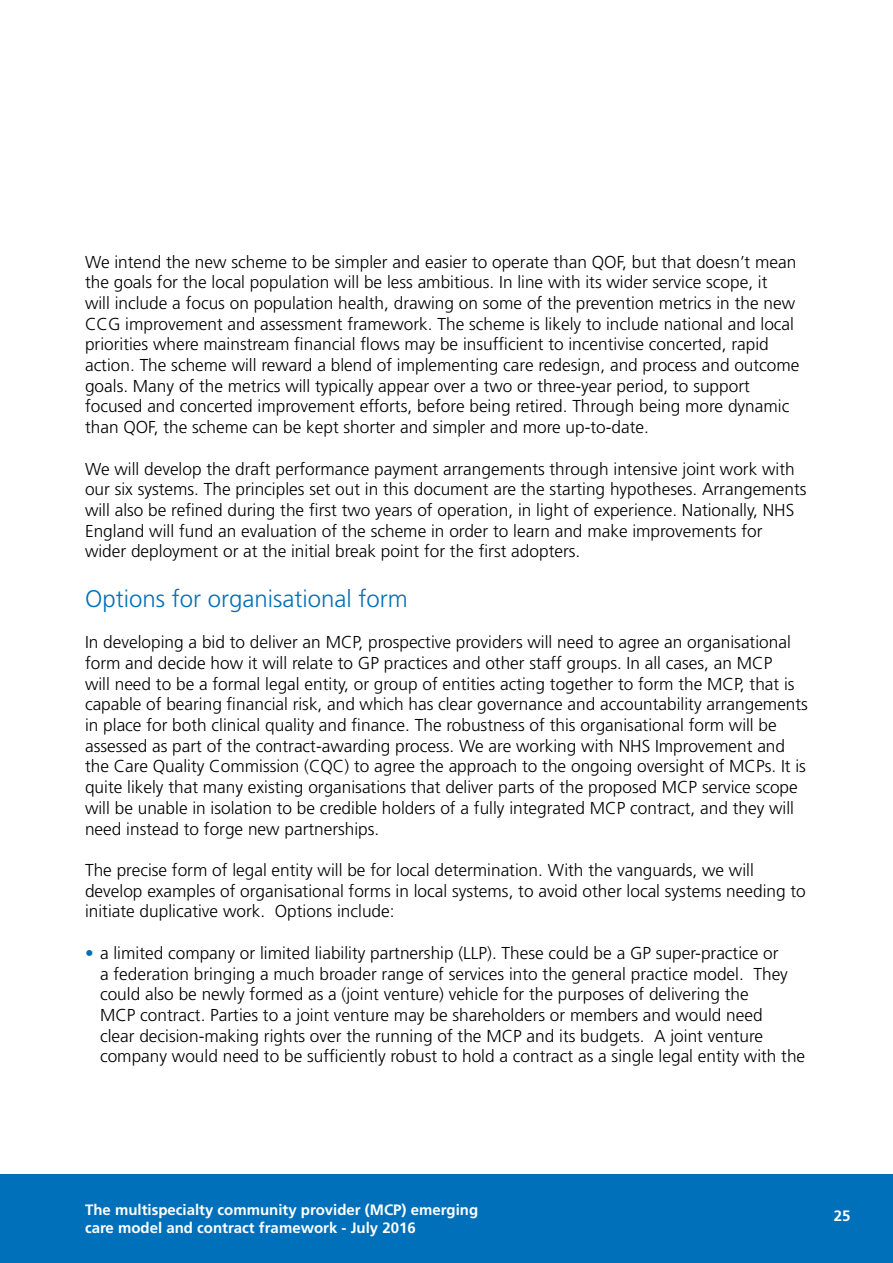
<style>
.page{position:relative;width:893px;height:1263px;background:#fff}
.page>*{position:absolute;margin:0;border:0;box-sizing:border-box;transform-origin:0 0}
.t1{font:300 24px "Frutiger";color:#0070ba}
.t2{font:300 17.25px/20.7px "Frutiger";color:#000}
.t3{font:700 15px/18px "Frutiger";color:#fff}
.t4{font:700 15px "Frutiger LT Std";color:#fff}
.s1{color:#0070ba}
</style>
<div class="page">
<div style="left:0;top:1174px;width:893px;height:89px;background:#0070ba"></div>
<p class="t2" style="left:85px;top:251px;width:716px">We intend the new scheme to be simpler and easier to operate than QOF, but that doesn’t mean the goals for the local population will be less ambitious. In line with its wider service scope, it<br>will include a focus on population health, drawing on some of the prevention metrics in the new CCG improvement and assessment framework. The scheme is likely to include national and local priorities where mainstream financial flows may be insufficient to incentivise concerted, rapid action. The scheme will reward a blend of implementing care redesign, and process and outcome goals. Many of the metrics will typically appear over a two or three-year period, to support focused and concerted improvement efforts, before being retired. Through being more dynamic than QOF, the scheme can be kept shorter and simpler and more up-to-date.</p>
<p class="t2" style="left:85px;top:458px;width:723px">We will develop the draft performance payment arrangements through intensive joint work with our six systems. The principles set out in this document are the starting hypotheses. Arrangements will also be refined during the first two years of operation, in light of experience. Nationally, NHS England will fund an evaluation of the scheme in order to learn and make improvements for wider deployment or at the initial break point for the first adopters.</p>
<h2 class="t1" style="left:85px;top:585px;width:324px">Options for organisational form</h2>
<p class="t2" style="left:85px;top:632px;width:724px">In developing a bid to deliver an MCP, prospective providers will need to agree an organisational form and decide how it will relate to GP practices and other staff groups. In all cases, an MCP<br>will need to be a formal legal entity, or group of entities acting together to form the MCP, that is capable of bearing financial risk, and which has clear governance and accountability arrangements in place for both clinical quality and finance. The robustness of this organisational form will be assessed as part of the contract-awarding process. We are working with NHS Improvement and the Care Quality Commission (CQC) to agree the approach to the ongoing oversight of MCPs. It is quite likely that many existing organisations that deliver parts of the proposed MCP service scope will be unable in isolation to be credible holders of a fully integrated MCP contract, and they will need instead to forge new partnerships.</p>
<p class="t2" style="left:85px;top:860px;width:722px">The precise form of legal entity will be for local determination. With the vanguards, we will develop examples of organisational forms in local systems, to avoid other local systems needing to initiate duplicative work. Options include:</p>
<p class="t2" style="left:100px;top:943px;width:707px;text-indent:-15px"><span class="s1">•</span> a limited company or limited liability partnership (LLP). These could be a GP super-practice or<br>a federation bringing a much broader range of services into the general practice model. They could also be newly formed as a (joint venture) vehicle for the purposes of delivering the<br>MCP contract. Parties to a joint venture may be shareholders or members and would need<br>clear decision-making rights over the running of the MCP and its budgets. A joint venture company would need to be sufficiently robust to hold a contract as a single legal entity with the</p>
<p class="t3" style="left:85px;top:1200px;width:395px">The multispecialty community provider (MCP) emerging care model and contract framework - July 2016</p>
<p class="t4" style="left:834px;top:1207px;width:18px">25</p>
</div>
